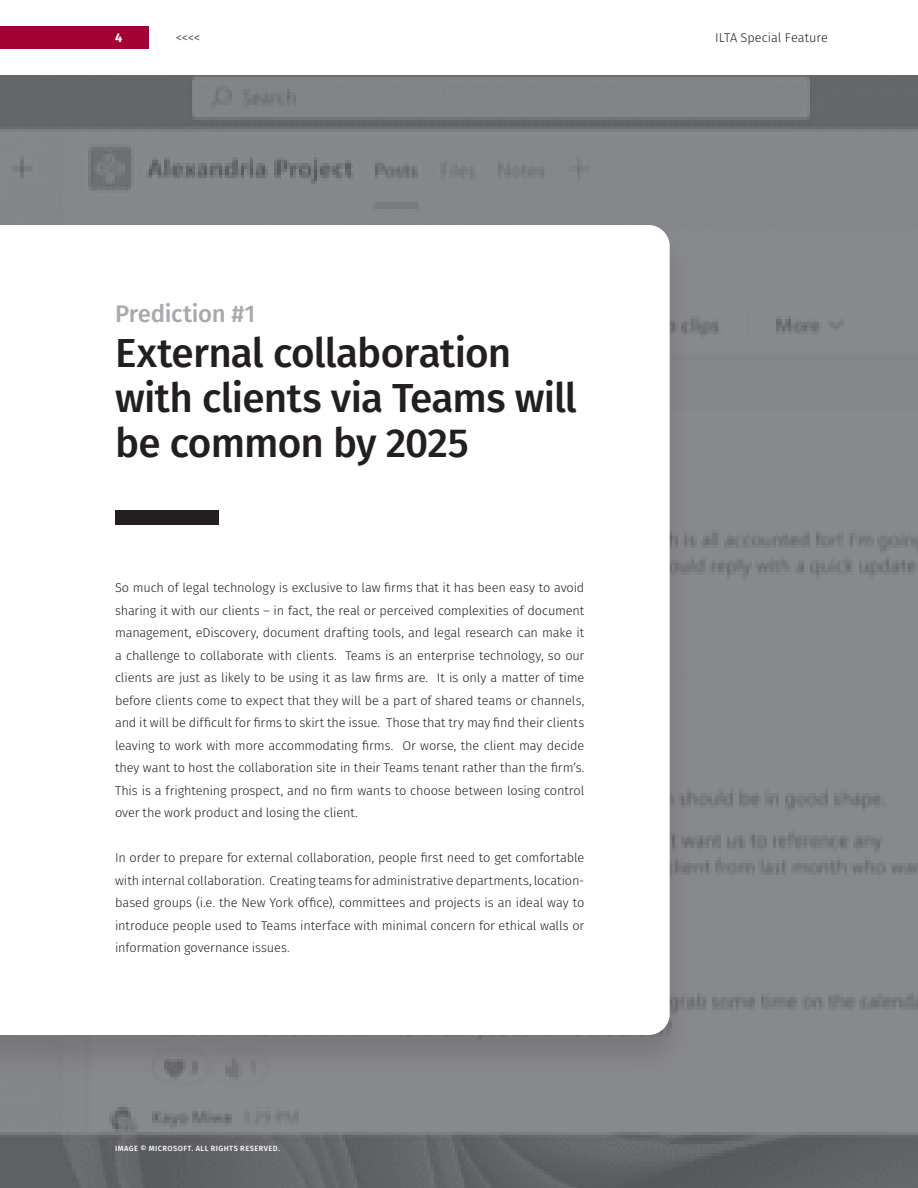
<style>
.page{position:relative;width:918px;height:1188px;background:#fff}
.page>*{position:absolute;margin:0;border:0;box-sizing:border-box;transform-origin:0 0}
.Headline_27_31_Left{font:500 40.5px/45px "Fira Sans";letter-spacing:-.02em;color:#231f20}
.Headline_27_31_Left-2{font:500 24px "Fira Sans";letter-spacing:-.015em;color:#a8a9ad}
.Copy_Text_08_14_Full{font:300 12.75px/22.5px "Fira Sans";letter-spacing:-.01em;color:#231f20;text-align:justify}
.t1{font:700 12.75px "Fira Sans";color:#fff}
.Copy_Text_08_14_Full-2{font:500 7.5px "Fira Sans";letter-spacing:.06em;color:#fff}
</style>
<div class="page">
<img style="left:0;top:75px;width:918px;height:1113px">
<div style="left:0;top:222px;width:694px;height:858px;background:#838486"></div>
<div style="left:0;top:225px;width:670px;height:810px;background:#fff"></div>
<div style="left:115px;top:510px;width:104px;height:15px;background:#231f20"></div>
<div style="left:0;top:26px;width:149px;height:23px;background:#a30134"></div>
<p class="t1" style="left:115px;top:27px;width:9px">4</p>
<p class="Copy_Text_08_14_Full" style="left:176px;top:26px;width:26px">&lt;&lt;&lt;&lt;</p>
<p class="Copy_Text_08_14_Full" style="left:715px;top:26px;width:114px">ILTA Special Feature</p>
<p class="Headline_27_31_Left-2" style="left:115px;top:295px;width:142px">Prediction #1</p>
<p class="Headline_27_31_Left" style="left:115px;top:329px;width:463px">External collaboration with clients via Teams will be common by 2025</p>
<p class="Copy_Text_08_14_Full" style="left:115px;top:577px;width:471px">So much of legal technology is exclusive to law firms that it has been easy to avoid sharing it with our clients – in fact, the real or perceived complexities of document management, eDiscovery, document drafting tools, and legal research can make it a challenge to collaborate with clients. Teams is an enterprise technology, so our clients are just as likely to be using it as law firms are. It is only a matter of time before clients come to expect that they will be a part of shared teams or channels, and it will be difficult for firms to skirt the issue. Those that try may find their clients leaving to work with more accommodating firms. Or worse, the client may decide they want to host the collaboration site in their Teams tenant rather than the firm’s.<br>This is a frightening prospect, and no firm wants to choose between losing control over the work product and losing the client.</p>
<p class="Copy_Text_08_14_Full" style="left:115px;top:847px;width:471px">In order to prepare for external collaboration, people first need to get comfortable with internal collaboration. Creating teams for administrative departments, location&shy;based groups (i.e. the New York office), committees and projects is an ideal way to introduce people used to Teams interface with minimal concern for ethical walls or information governance issues.</p>
<p class="Copy_Text_08_14_Full-2" style="left:115px;top:1142px;width:166px">IMAGE © MICROSOFT. ALL RIGHTS RESERVED.</p>
</div>
